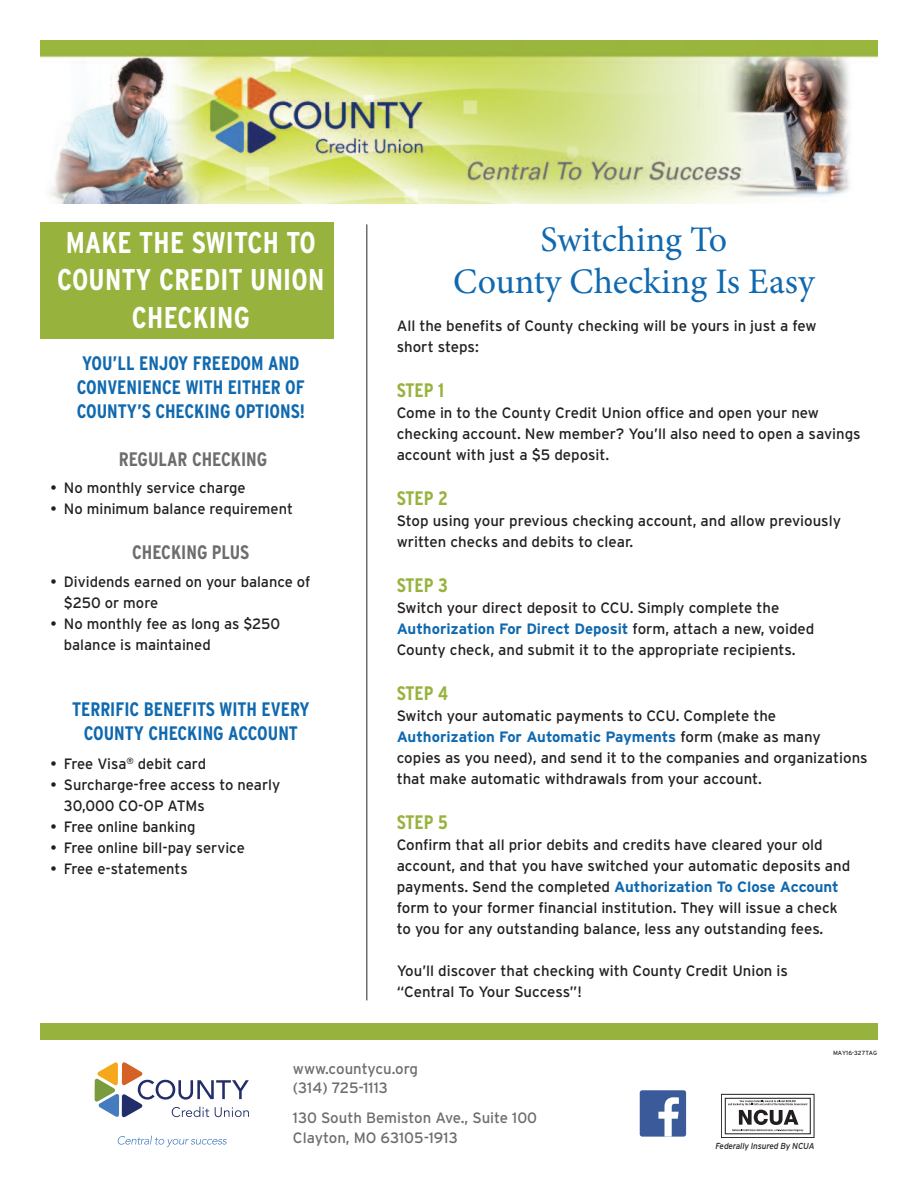
<style>
.page{position:relative;width:918px;height:1188px;background:#fff}
.page>*{position:absolute;margin:0;border:0;box-sizing:border-box;transform-origin:0 0}
.t1{font:36px/42px "Minion Pro";letter-spacing:-.005em;color:#1069af;text-align:center}
.t2{font:700 condensed 30px/37.5px "Interstate";letter-spacing:.01em;color:#fff;text-align:center}
.t3{font:700 condensed 19.5px/24px "Interstate";color:#1069af}
.t4{font:700 condensed 19.5px "Interstate";color:#6c6d6d}
.t5{font:700 condensed 19.5px "Interstate";color:#97b33d}
.t6{font:15px/21px "Interstate";color:#231f20}
.t7{font:15px/19.5px "Interstate";color:#6c6d6d}
.t8{font:italic 8.7px "Interstate";letter-spacing:-.015em;color:#231f20;scale:.95 1}
.t9{font:6px "Interstate";color:#231f20}
.s1{font-weight:700;color:#1069af}
</style>
<div class="page">
<div style="left:40px;top:222px;width:294px;height:117px;background:#97b33d"></div>
<hr style="left:366px;top:224px;width:2px;height:776px;background:#6c6d6d">
<svg style="left:721px;top:1093px;width:94px;height:45px"></svg>
<svg style="left:723px;top:1096px;width:89px;height:40px"></svg>
<div style="left:721px;top:1094px;width:93px;height:44px;border:1px solid #231f20"></div>
<div style="left:725px;top:1098px;width:85px;height:36px;background:#fff"></div>
<div style="left:725px;top:1098px;width:86px;height:36px;border:1px solid #231f20"></div>
<svg style="left:728px;top:1100px;width:80px;height:32px"></svg>
<img style="left:40px;top:40px;width:838px;height:163px">
<svg style="left:117px;top:1136px;width:110px;height:11px"></svg>
<svg style="left:95px;top:1062px;width:154px;height:56px"></svg>
<div style="left:40px;top:1023px;width:838px;height:17px;background:#97b33d"></div>
<div style="left:640px;top:1090px;width:46px;height:47px;background:#3b5a9a;border-radius:3px"></div>
<svg style="left:658px;top:1097px;width:21px;height:40px"></svg>
<h2 class="t2" style="left:57px;top:224px;width:269px">MAKE THE SWITCH TO<br>COUNTY CREDIT UNION<br>CHECKING</h2>
<h3 class="t3" style="left:77px;top:351px;width:230px">YOU’LL ENJOY FREEDOM AND<br>CONVENIENCE WITH EITHER OF<br>COUNTY’S CHECKING OPTIONS!</h3>
<h3 class="t4" style="left:119px;top:448px;width:150px">REGULAR CHECKING</h3>
<p class="t6" style="left:50px;top:477px;width:197px">• No monthly service charge</p>
<p class="t6" style="left:50px;top:498px;width:244px">• No minimum balance requirement</p>
<h3 class="t4" style="left:132px;top:541px;width:119px">CHECKING PLUS</h3>
<p class="t6" style="left:64px;top:572px;width:248px;text-indent:-14px">• Dividends earned on your balance of $250 or more</p>
<p class="t6" style="left:64px;top:614px;width:218px;text-indent:-14px">• No monthly fee as long as $250 balance is maintained</p>
<h3 class="t3" style="left:72px;top:697px;width:239px;text-align:center">TERRIFIC BENEFITS WITH EVERY<br>COUNTY CHECKING ACCOUNT</h3>
<p class="t6" style="left:50px;top:753px;width:157px">• Free Visa<sup>®</sup> debit card</p>
<p class="t6" style="left:64px;top:774px;width:218px;text-indent:-14px">• Surcharge-free access to nearly<br>30,000 CO-OP ATMs</p>
<p class="t6" style="left:50px;top:816px;width:147px">• Free online banking</p>
<p class="t6" style="left:50px;top:837px;width:196px">• Free online bill-pay service</p>
<p class="t6" style="left:50px;top:858px;width:139px">• Free e-statements</p>
<h1 class="t1" style="left:453px;top:222px;width:363px">Switching To<br>County Checking Is Easy</h1>
<p class="t6" style="left:397px;top:315px;width:421px">All the benefits of County checking will be yours in just a few short steps:</p>
<h3 class="t5" style="left:397px;top:379px;width:49px">STEP 1</h3>
<p class="t6" style="left:397px;top:402px;width:465px">Come in to the County Credit Union office and open your new checking account. New member? You’ll also need to open a savings account with just a $5 deposit.</p>
<h3 class="t5" style="left:397px;top:487px;width:53px">STEP 2</h3>
<p class="t6" style="left:397px;top:510px;width:446px">Stop using your previous checking account, and allow previously written checks and debits to clear.</p>
<h3 class="t5" style="left:397px;top:574px;width:53px">STEP 3</h3>
<p class="t6" style="left:397px;top:597px;width:419px">Switch your direct deposit to CCU. Simply complete the<br><span class="s1">Authorization For Direct Deposit</span> form, attach a new, voided<br>County check, and submit it to the appropriate recipients.</p>
<h3 class="t5" style="left:397px;top:682px;width:53px">STEP 4</h3>
<p class="t6" style="left:397px;top:705px;width:473px">Switch your automatic payments to CCU. Complete the <span class="s1">Authorization For Automatic Payments</span> form (make as many copies as you need), and send it to the companies and organizations that make automatic withdrawals from your account.</p>
<h3 class="t5" style="left:397px;top:811px;width:53px">STEP 5</h3>
<p class="t6" style="left:397px;top:834px;width:455px">Confirm that all prior debits and credits have cleared your old account, and that you have switched your automatic deposits and payments. Send the completed <span class="s1">Authorization To Close Account </span>form to your former financial institution. They will issue a check to you for any outstanding balance, less any outstanding fees.</p>
<p class="t6" style="left:397px;top:960px;width:393px">You’ll discover that checking with County Credit Union is “Central To Your Success”!</p>
<p class="t9" style="left:833px;top:1049px;width:46px">MAY16-327TAG</p>
<p class="t7" style="left:293px;top:1059px;width:127px">www.countycu.org (314) 725-1113</p>
<p class="t7" style="left:293px;top:1109px;width:246px">130 South Bemiston Ave., Suite 100<br>Clayton, MO 63105-1913</p>
<p class="t8" style="left:716px;top:1141px;width:106px">Federally Insured By NCUA</p>
</div>
